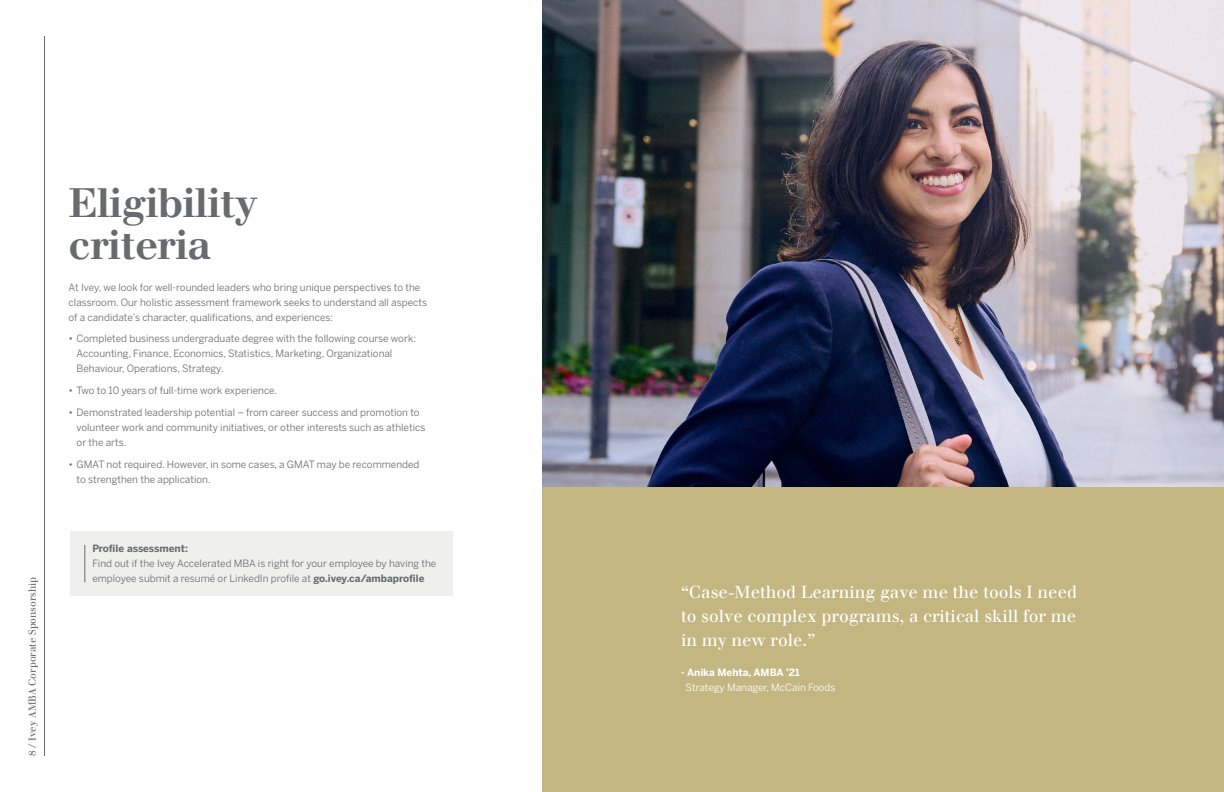
<style>
.page{position:relative;width:1224px;height:792px;background:#fff}
.page>*{position:absolute;margin:0;border:0;box-sizing:border-box;transform-origin:0 0}
.Header_1b{font:700 40px/42px "Walbaum Com";letter-spacing:-.02em;color:#696a6d}
.Main_content{font:17px/24px "Walbaum Com";color:#fff;text-align:justify}
.Main_content-2{font:10px/15px "Benton Sans";color:#696a6d}
.t1{font:10px "Walbaum Com";color:#696a6d}
.Main_content-3{font:10px "Benton Sans";color:#fff}
.Main_content-4{font:700 10px "Benton Sans";color:#fff}
.s1{font-weight:700}
</style>
<div class="page">
<hr style="left:44px;top:36px;width:1px;height:720px;background:#696a6d">
<div style="left:70px;top:531px;width:383px;height:65px;background:#eff0ee"></div>
<hr style="left:84px;top:545px;width:1px;height:37px;background:#696a6d">
<div style="left:542px;top:0;width:682px;height:792px;background:#c4b681"></div>
<img style="left:542px;top:0;width:682px;height:486px">
<p class="t1" style="left:26px;top:756px;width:181px;rotate:-90deg">8 / Ivey AMBA Corporate Sponsorship</p>
<p class="Header_1b" style="left:69px;top:182px;width:191px">Eligibility criteria</p>
<p class="Main_content-2" style="left:69px;top:279px;width:360px">At Ivey, we look for well-rounded leaders who bring unique perspectives to the classroom. Our holistic assessment framework seeks to understand all aspects of a candidate’s character, qualifications, and experiences:</p>
<p class="Main_content-2" style="left:77px;top:331px;width:341px;text-indent:-8px">• Completed business undergraduate degree with the following course work:<br>Accounting, Finance, Economics, Statistics, Marketing, Organizational<br>Behaviour, Operations, Strategy.</p>
<p class="Main_content-2" style="left:69px;top:383px;width:210px">• Two to 10 years of full-time work experience.</p>
<p class="Main_content-2" style="left:77px;top:405px;width:350px;text-indent:-8px">• Demonstrated leadership potential – from career success and promotion to volunteer work and community initiatives, or other interests such as athletics or the arts.</p>
<p class="Main_content-2" style="left:77px;top:457px;width:344px;text-indent:-8px">• GMAT not required. However, in some cases, a GMAT may be recommended to strengthen the application.</p>
<p class="Main_content-2" style="left:92px;top:541px;width:346px"><span class="s1">Profile assessment:<br></span>Find out if the Ivey Accelerated MBA is right for your employee by having the employee submit a resumé or LinkedIn profile at <span class="s1">go.ivey.ca/ambaprofile</span></p>
<p class="Main_content" style="left:681px;top:580px;width:398px">“Case-Method Learning gave me the tools I need to solve complex programs, a critical skill for me in my new role.”</p>
<p class="Main_content-4" style="left:681px;top:666px;width:120px">- Anika Mehta, AMBA ’21</p>
<p class="Main_content-3" style="left:686px;top:681px;width:152px">Strategy Manager, McCain Foods</p>
</div>
